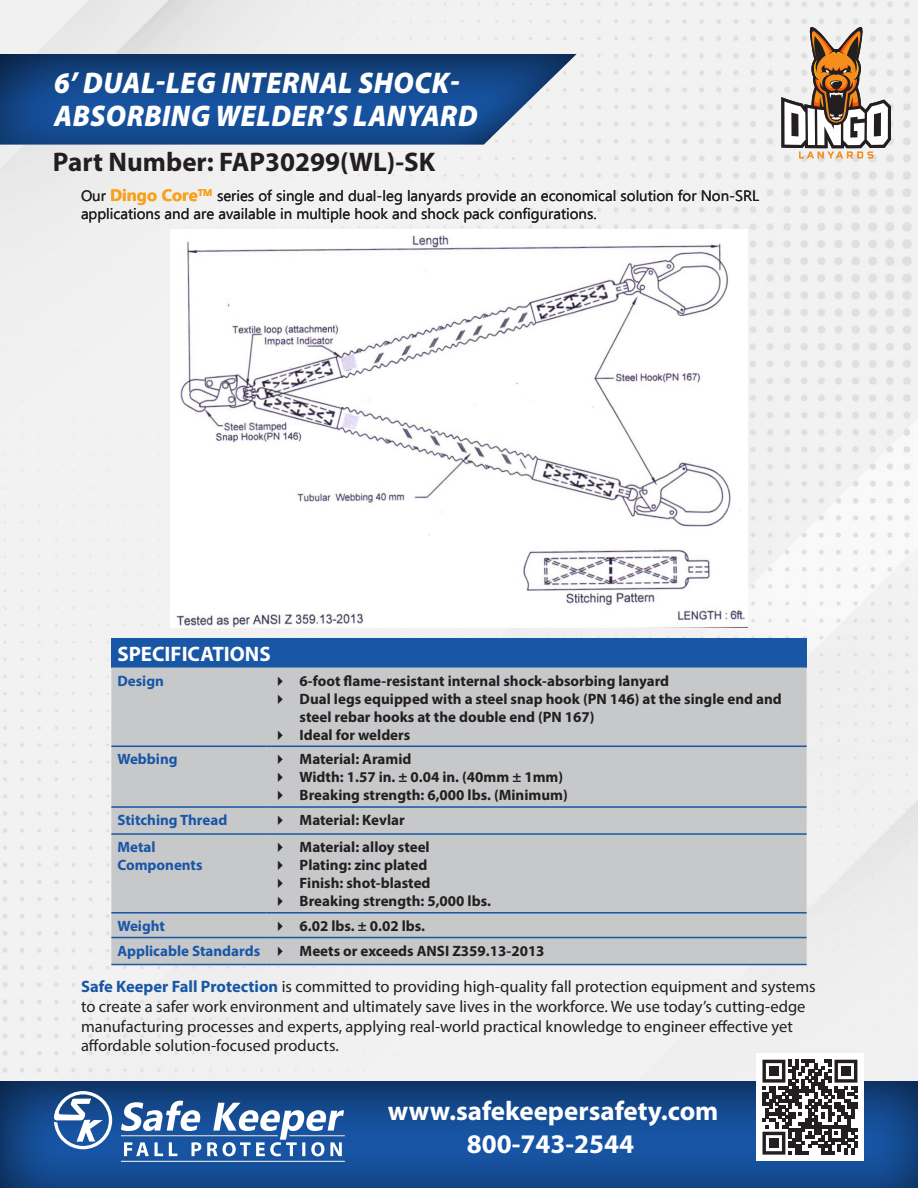
<style>
.page{position:relative;width:918px;height:1188px;background:#fff}
.page>*{position:absolute;margin:0;border:0;box-sizing:border-box;transform-origin:0 0}
.t1{font:italic 900 30px "Myriad Pro";letter-spacing:.02em;color:#fff;scale:.94 1}
.t2{font:700 27px/32.4px "Myriad Pro";color:#fff;text-align:center}
.t3{font:700 27px "Myriad Pro";color:#231f20}
.t4{font:700 21px "Myriad Pro";color:#fff}
.t5{font:16.5px/19.8px "Myriad Pro";color:#231f20}
.t6{font:700 15px/18px "Myriad Pro";color:#231f20}
.t7{font:15px/18px "Ebrima";color:#231f20}
.t8{font:700 15px "Myriad Pro";color:#1856a6}
.s1{font-weight:700;font-size:16.5px;color:#f9a21c}
.s2{font-weight:700;color:#1856a6}
</style>
<div class="page">
<div style="left:0;top:1px;width:918px;height:1078px;background:#f1f1f1"></div>
<div style="left:0;top:1079px;width:918px;height:109px;background:#231f20;opacity:.75"></div>
<div style="left:756px;top:1053px;width:108px;height:108px;background:#fff"></div>
<svg style="left:762px;top:1060px;width:95px;height:95px"></svg>
<div style="left:769px;top:1066px;width:10px;height:10px;background:#231f20"></div>
<div style="left:841px;top:1066px;width:10px;height:10px;background:#231f20"></div>
<div style="left:769px;top:1138px;width:10px;height:10px;background:#231f20"></div>
<hr style="left:121px;top:1161px;width:224px;height:1px;background:#fff">
<svg style="left:121px;top:1101px;width:223px;height:55px"></svg>
<svg style="left:54px;top:1091px;width:58px;height:58px"></svg>
<hr style="left:121px;top:1135px;width:157px;height:1px;background:#fff">
<hr style="left:289px;top:1135px;width:56px;height:1px;background:#fff">
<svg style="left:781px;top:26px;width:110px;height:132px"></svg>
<svg style="left:0;top:52px;width:580px;height:94px;background:#2d5b95"></svg>
<div style="left:111px;top:638px;width:696px;height:30px;background:#1856a6"></div>
<div style="left:111px;top:668px;width:696px;height:296px;background:#c7c8ca"></div>
<hr style="left:111px;top:746px;width:156px;height:1px;background:#1856a6">
<hr style="left:267px;top:746px;width:540px;height:1px;background:#1856a6">
<hr style="left:111px;top:806px;width:156px;height:2px;background:#1856a6">
<hr style="left:267px;top:806px;width:540px;height:2px;background:#1856a6">
<hr style="left:111px;top:833px;width:156px;height:2px;background:#1856a6">
<hr style="left:267px;top:833px;width:540px;height:2px;background:#1856a6">
<hr style="left:111px;top:912px;width:156px;height:2px;background:#1856a6">
<hr style="left:267px;top:912px;width:540px;height:2px;background:#1856a6">
<hr style="left:111px;top:937px;width:156px;height:1px;background:#1856a6">
<hr style="left:267px;top:937px;width:540px;height:1px;background:#1856a6">
<hr style="left:111px;top:964px;width:156px;height:1px;background:#1856a6">
<hr style="left:267px;top:964px;width:540px;height:1px;background:#1856a6">
<img style="left:171px;top:229px;width:576px;height:399px">
<svg style="left:278px;top:676px;width:5px;height:10px"></svg>
<svg style="left:278px;top:694px;width:5px;height:10px"></svg>
<svg style="left:278px;top:730px;width:5px;height:10px"></svg>
<svg style="left:278px;top:755px;width:5px;height:9px"></svg>
<svg style="left:278px;top:773px;width:5px;height:9px"></svg>
<svg style="left:278px;top:791px;width:5px;height:9px"></svg>
<svg style="left:278px;top:816px;width:5px;height:9px"></svg>
<svg style="left:278px;top:843px;width:5px;height:9px"></svg>
<svg style="left:278px;top:861px;width:5px;height:9px"></svg>
<svg style="left:278px;top:879px;width:5px;height:9px"></svg>
<svg style="left:278px;top:897px;width:5px;height:9px"></svg>
<svg style="left:278px;top:921px;width:5px;height:10px"></svg>
<svg style="left:278px;top:946px;width:5px;height:10px"></svg>
<p class="t1" style="left:54px;top:63px;width:433px">6’ DUAL-LEG INTERNAL SHOCK-</p>
<p class="t1" style="left:54px;top:96px;width:452px">ABSORBING WELDER’S LANYARD</p>
<p class="t3" style="left:53px;top:145px;width:384px">Part Number: FAP30299(WL)-SK</p>
<p class="t7" style="left:81px;top:188px;width:680px">Our <span class="s1">Dingo Core</span><sup>TM</sup> series of single and dual-leg lanyards provide an economical solution for Non-SRL applications and are available in multiple hook and shock pack configurations.</p>
<p class="t4" style="left:117px;top:640px;width:155px">SPECIFICATIONS</p>
<p class="t8" style="left:117px;top:671px;width:48px">Design</p>
<p class="t6" style="left:300px;top:671px;width:371px">6-foot flame-resistant internal shock-absorbing lanyard</p>
<p class="t6" style="left:300px;top:689px;width:484px">Dual legs equipped with a steel snap hook (PN 146) at the single end and steel rebar hooks at the double end (PN 167)</p>
<p class="t6" style="left:300px;top:725px;width:112px">Ideal for welders</p>
<p class="t8" style="left:117px;top:749px;width:62px">Webbing</p>
<p class="t6" style="left:300px;top:750px;width:113px">Material: Aramid</p>
<p class="t6" style="left:300px;top:768px;width:265px">Width: 1.57 in. ± 0.04 in. (40mm ± 1mm)</p>
<p class="t6" style="left:300px;top:786px;width:270px">Breaking strength: 6,000 lbs. (Minimum)</p>
<p class="t8" style="left:117px;top:810px;width:111px">Stitching Thread</p>
<p class="t6" style="left:300px;top:810px;width:107px">Material: Kevlar</p>
<p class="t8" style="left:117px;top:837px;width:40px">Metal</p>
<p class="t8" style="left:117px;top:855px;width:87px">Components</p>
<p class="t6" style="left:300px;top:837px;width:132px">Material: alloy steel</p>
<p class="t6" style="left:300px;top:855px;width:129px">Plating: zinc plated</p>
<p class="t6" style="left:300px;top:873px;width:132px">Finish: shot-blasted</p>
<p class="t6" style="left:300px;top:891px;width:193px">Breaking strength: 5,000 lbs.</p>
<p class="t8" style="left:117px;top:916px;width:49px">Weight</p>
<p class="t6" style="left:300px;top:916px;width:127px">6.02 lbs. ± 0.02 lbs.</p>
<p class="t8" style="left:117px;top:941px;width:144px">Applicable Standards</p>
<p class="t6" style="left:300px;top:941px;width:247px">Meets or exceeds ANSI Z359.13-2013</p>
<p class="t5" style="left:81px;top:976px;width:736px"><span class="s2">Safe Keeper Fall Protection</span> is committed to providing high-quality fall protection equipment and systems to create a safer work environment and ultimately save lives in the workforce. We use today’s cutting-edge manufacturing processes and experts, applying real-world practical knowledge to engineer effective yet affordable solution-focused products.</p>
<h2 class="t2" style="left:388px;top:1094px;width:332px">www.safekeepersafety.com<br>800-743-2544</h2>
</div>
